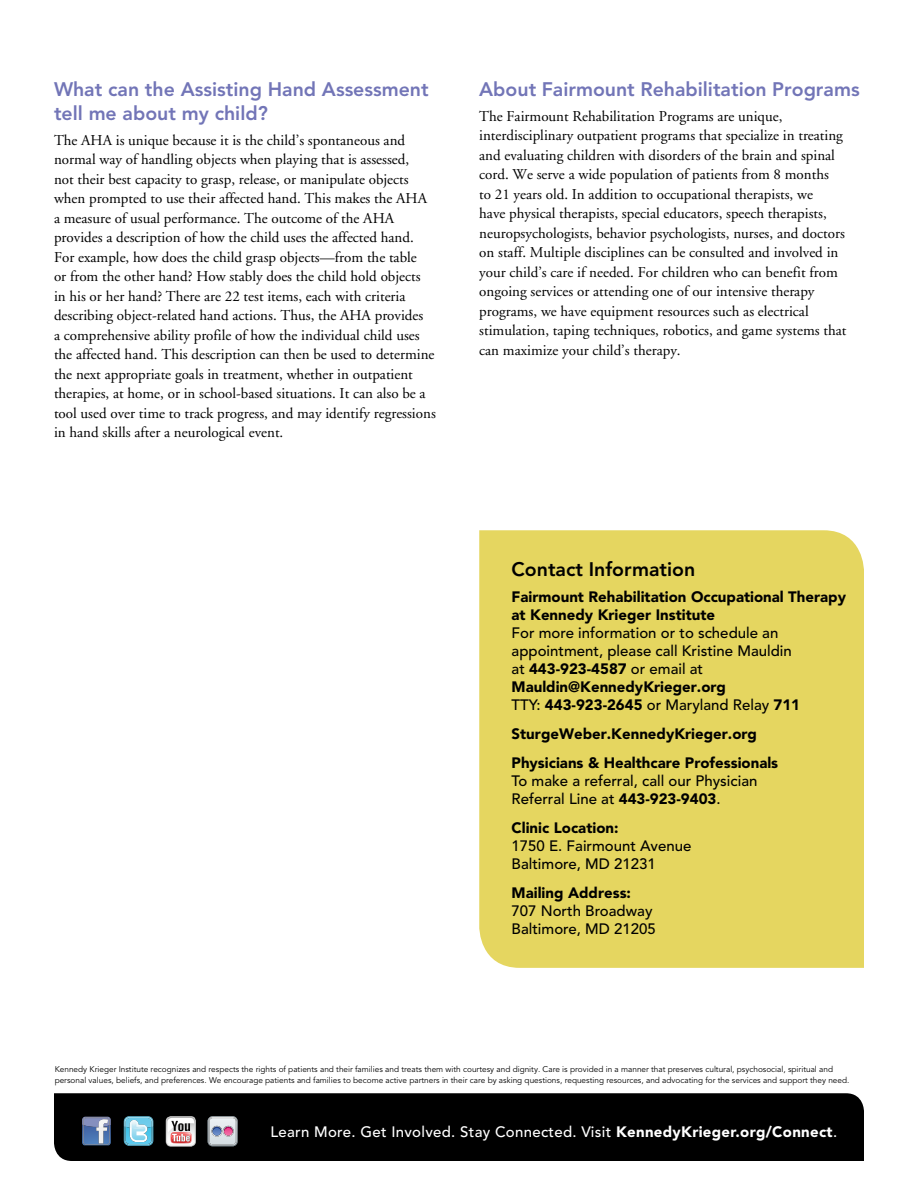
<style>
.page{position:relative;width:918px;height:1188px;background:#fff}
.page>*{position:absolute;margin:0;border:0;box-sizing:border-box;transform-origin:0 0}
.t1{font:800 19.5px/24px "Avenir";color:#7275b7}
.t2{font:800 19.5px "Avenir";color:#000}
.t3{font:15px/19.5px "Adobe Garamond";color:#000}
.t4{font:500 15px/18px "Avenir";color:#000}
.t5{font:900 15px/18px "Avenir";color:#000}
.t6{font:500 15px "Avenir";letter-spacing:.02em;color:#fff}
.t7{font:8.25px/10.5px "Avenir";color:#000}
.s1{font-weight:900}
</style>
<div class="page">
<div style="left:479px;top:530px;width:385px;height:438px;background:#e5d660"></div>
<div style="left:54px;top:1093px;width:810px;height:68px;background:#000"></div>
<svg style="left:124px;top:1116px;width:29px;height:30px"></svg>
<svg style="left:82px;top:1117px;width:29px;height:28px"></svg>
<svg style="left:166px;top:1116px;width:30px;height:31px"></svg>
<svg style="left:208px;top:1116px;width:30px;height:30px"></svg>
<h1 class="t1" style="left:54px;top:77px;width:376px">What can the Assisting Hand Assessment tell me about my child?</h1>
<p class="t3" style="left:54px;top:131px;width:383px">The AHA is unique because it is the child’s spontaneous and normal way of handling objects when playing that is assessed,<br>not their best capacity to grasp, release, or manipulate objects when prompted to use their affected hand. This makes the AHA a measure of usual performance. The outcome of the AHA provides a description of how the child uses the affected hand.<br>For example, how does the child grasp objects—from the table<br>or from the other hand? How stably does the child hold objects in his or her hand? There are 22 test items, each with criteria describing object-related hand actions. Thus, the AHA provides<br>a comprehensive ability profile of how the individual child uses the affected hand. This description can then be used to determine the next appropriate goals in treatment, whether in outpatient therapies, at home, or in school-based situations. It can also be a tool used over time to track progress, and may identify regressions in hand skills after a neurological event.</p>
<h1 class="t1" style="left:479px;top:77px;width:382px">About Fairmount Rehabilitation Programs</h1>
<p class="t3" style="left:479px;top:107px;width:369px">The Fairmount Rehabilitation Programs are unique, interdisciplinary outpatient programs that specialize in treating and evaluating children with disorders of the brain and spinal cord. We serve a wide population of patients from 8 months<br>to 21 years old. In addition to occupational therapists, we<br>have physical therapists, special educators, speech therapists, neuropsychologists, behavior psychologists, nurses, and doctors on staff. Multiple disciplines can be consulted and involved in your child’s care if needed. For children who can benefit from ongoing services or attending one of our intensive therapy programs, we have equipment resources such as electrical stimulation, taping techniques, robotics, and game systems that can maximize your child’s therapy.</p>
<h1 class="t2" style="left:512px;top:558px;width:185px">Contact Information</h1>
<p class="t5" style="left:512px;top:588px;width:336px">Fairmount Rehabilitation Occupational Therapy at Kennedy Krieger Institute</p>
<p class="t4" style="left:512px;top:625px;width:290px">For more information or to schedule an appointment, please call Kristine Mauldin at <span class="s1">443-923-4587</span> or email at <span class="s1">Mauldin@KennedyKrieger.org<br></span>TTY: <span class="s1">443-923-2645</span> or Maryland Relay <span class="s1">711</span></p>
<p class="t5" style="left:512px;top:720px;width:268px;line-height:28.8px">SturgeWeber.KennedyKrieger.org<br>Physicians &amp; Healthcare Professionals</p>
<p class="t4" style="left:512px;top:772px;width:247px">To make a referral, call our Physician<br>Referral Line at <span class="s1">443-923-9403</span>.</p>
<p class="t5" style="left:512px;top:819px;width:108px">Clinic Location:</p>
<p class="t4" style="left:512px;top:837px;width:181px">1750 E. Fairmount Avenue<br>Baltimore, MD 21231</p>
<p class="t5" style="left:512px;top:883px;width:121px">Mailing Address:</p>
<p class="t4" style="left:512px;top:902px;width:146px">707 North Broadway<br>Baltimore, MD 21205</p>
<p class="t7" style="left:55px;top:1064px;width:796px">Kennedy Krieger Institute recognizes and respects the rights of patients and their families and treats them with courtesy and dignity. Care is provided in a manner that preserves cultural, psychosocial, spiritual and personal values, beliefs, and preferences. We encourage patients and families to become active partners in their care by asking questions, requesting resources, and advocating for the services and support they need.</p>
<p class="t6" style="left:270px;top:1123px;width:568px">Learn More. Get Involved. Stay Connected. Visit <span class="s1">KennedyKrieger.org/Connect</span>.</p>
</div>
